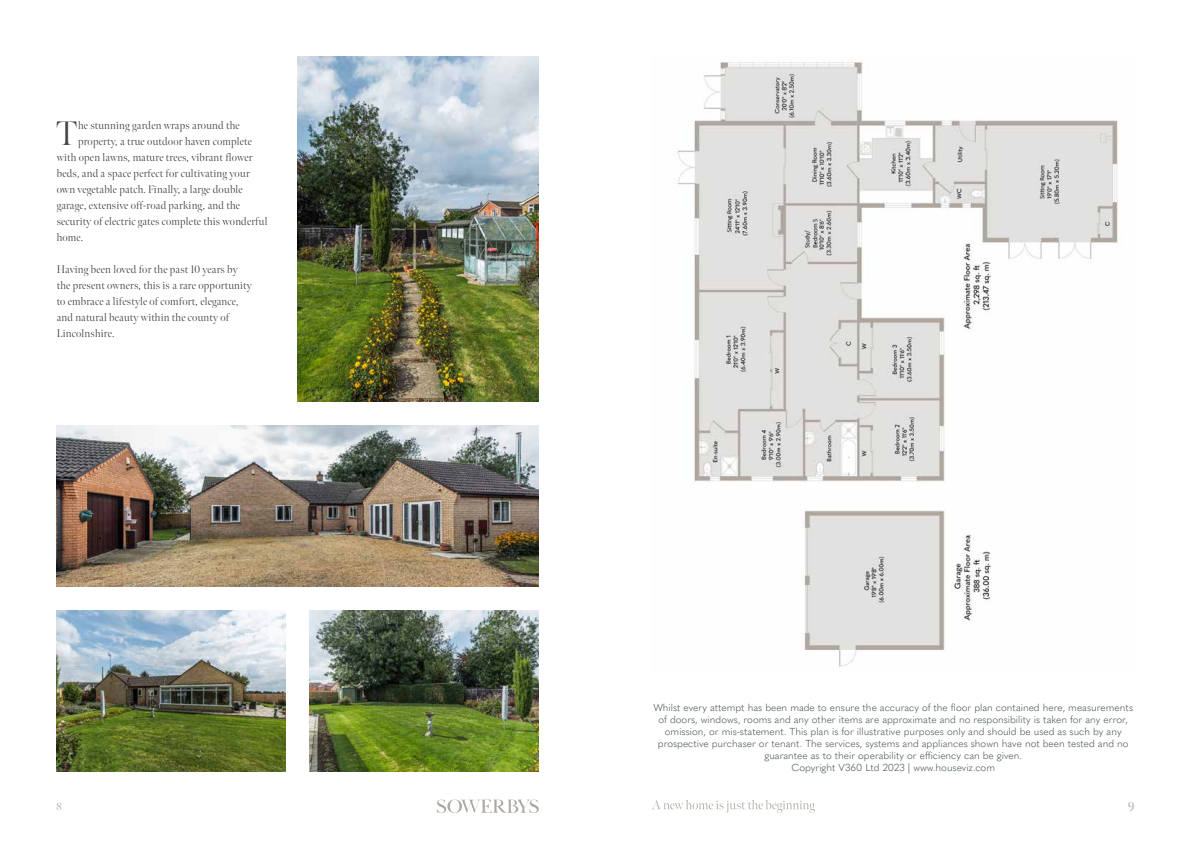
<style>
.page{position:relative;width:1191px;height:842px;background:#fff}
.page>*{position:absolute;margin:0;border:0;box-sizing:border-box;transform-origin:0 0}
.t1{font:300 34px "Meno Banner";color:#434141}
.t2{font:300 13px "Meno Banner";color:#ada8a0}
.t3{font:300 11px/16px "Meno Banner";letter-spacing:.02em;color:#434141}
.t4{font:300 11px "Meno Banner";color:#ada8a0}
.t5{font:300 10px/12px "Quasimoda";color:#3e4b47;text-align:center}
</style>
<div class="page">
<img style="left:298px;top:57px;width:241px;height:345px">
<svg style="left:437px;top:799px;width:102px;height:14px"></svg>
<svg style="left:652px;top:800px;width:162px;height:13px"></svg>
<img style="left:677px;top:62px;width:441px;height:605px">
<img style="left:57px;top:611px;width:229px;height:160px">
<img style="left:310px;top:611px;width:229px;height:160px">
<img style="left:57px;top:426px;width:481px;height:160px">
<h1 class="t1" style="left:56px;top:113px;width:23px">T</h1>
<p class="t3" style="left:78px;top:118px;width:163px">he stunning garden wraps around the</p>
<p class="t3" style="left:78px;top:134px;width:175px">property, a true outdoor haven complete</p>
<p class="t3" style="left:57px;top:150px;width:197px">with open lawns, mature trees, vibrant flower</p>
<p class="t3" style="left:57px;top:166px;width:194px">beds, and a space perfect for cultivating your</p>
<p class="t3" style="left:57px;top:182px;width:187px">own vegetable patch. Finally, a large double</p>
<p class="t3" style="left:57px;top:198px;width:185px">garage, extensive off-road parking, and the</p>
<p class="t3" style="left:57px;top:214px;width:212px">security of electric gates complete this wonderful</p>
<p class="t3" style="left:57px;top:230px;width:28px">home.</p>
<p class="t3" style="left:57px;top:262px;width:197px">Having been loved for the past 10 years by the present owners, this is a rare opportunity to embrace a lifestyle of comfort, elegance, and natural beauty within the county of Lincolnshire.</p>
<p class="t5" style="left:653px;top:700px;width:481px">Whilst every attempt has been made to ensure the accuracy of the floor plan contained here, measurements of doors, windows, rooms and any other items are approximate and no responsibility is taken for any error, omission, or mis-statement. This plan is for illustrative purposes only and should be used as such by any prospective purchaser or tenant. The services, systems and appliances shown have not been tested and no guarantee as to their operability or efficiency can be given.<br>Copyright V360 Ltd 2023 | www.houseviz.com</p>
<p class="t4" style="left:57px;top:799px;width:7px">8</p>
<h2 class="t2" style="left:1128px;top:798px;width:8px">9</h2>
</div>
